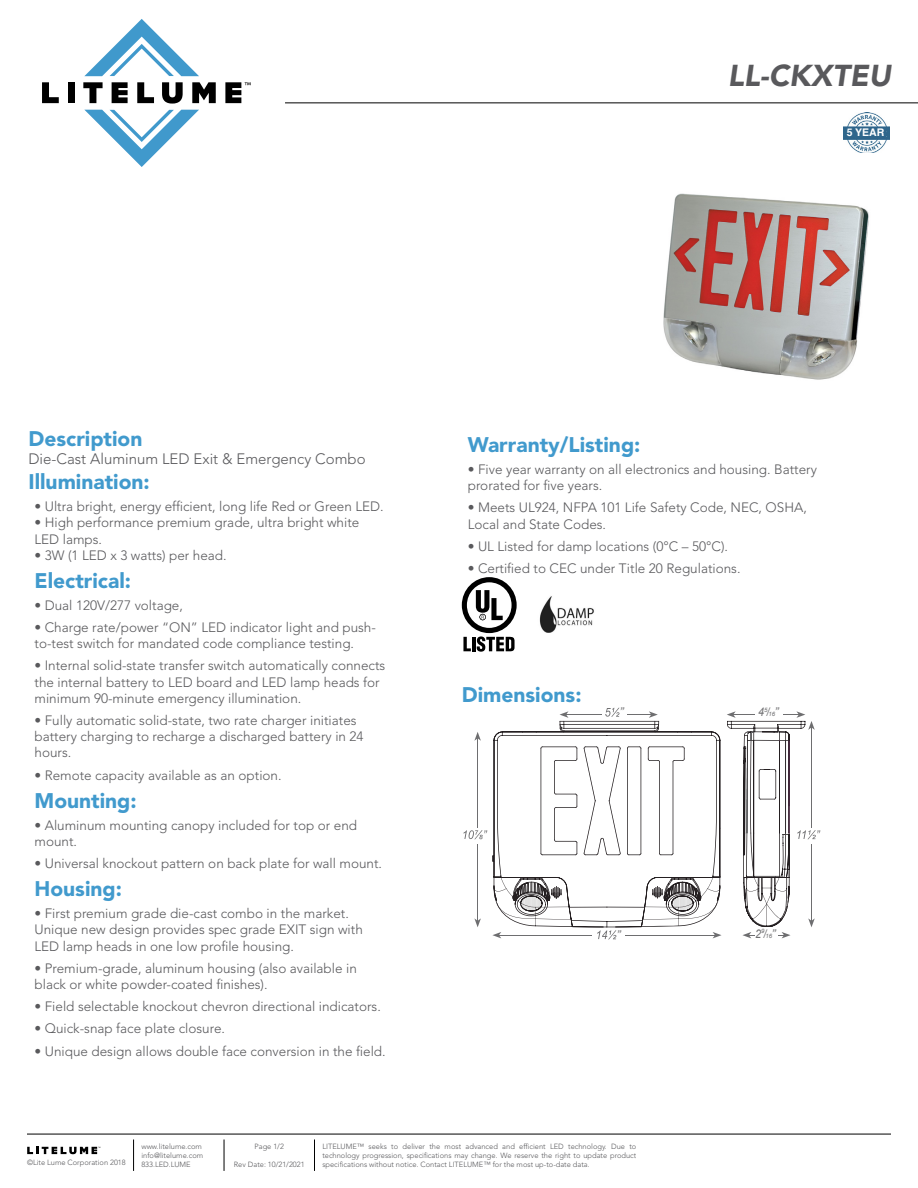
<style>
.page{position:relative;width:918px;height:1188px;background:#fff}
.page>*{position:absolute;margin:0;border:0;box-sizing:border-box;transform-origin:0 0}
.t1{font:italic 900 30px "Avenir LT Std";color:#59595c}
.t2{font:900 21px "Avenir LT Std";color:#419acd}
.t3{font:300 15px "Avenir LT Std";color:#59595c}
.t4{font:300 13.5px/16.2px "Avenir LT Std";color:#59595c}
.t5{font:italic 12px "Arial";color:#6e6e70;scale:.9 1}
.t6{font:italic 12px "Arial";color:#6e6e70}
.t7{font:700 10.5px "Helvetica";color:#fff}
.t8{font:300 7.5px/9px "Avenir LT Std";color:#59595c;text-align:justify}
.s1{font-size:6px}
</style>
<div class="page">
<hr style="left:27px;top:1134px;width:864px;height:1px;background:#000">
<hr style="left:285px;top:103px;width:633px;height:1px;background:#000">
<hr style="left:133px;top:1140px;width:1px;height:31px;background:#000">
<hr style="left:224px;top:1140px;width:1px;height:31px;background:#000">
<hr style="left:314px;top:1140px;width:1px;height:31px;background:#000">
<svg style="left:27px;top:1147px;width:73px;height:7px"></svg>
<svg style="left:42px;top:82px;width:17px;height:21px"></svg>
<div style="left:68px;top:82px;width:7px;height:21px;background:#000"></div>
<svg style="left:83px;top:82px;width:20px;height:21px"></svg>
<svg style="left:112px;top:82px;width:16px;height:21px"></svg>
<svg style="left:137px;top:82px;width:17px;height:21px"></svg>
<svg style="left:162px;top:82px;width:21px;height:22px"></svg>
<svg style="left:192px;top:82px;width:24px;height:21px"></svg>
<svg style="left:84px;top:19px;width:115px;height:57px"></svg>
<svg style="left:85px;top:110px;width:114px;height:57px"></svg>
<svg style="left:225px;top:82px;width:26px;height:21px"></svg>
<svg style="left:462px;top:577px;width:55px;height:75px"></svg>
<img style="left:539px;top:596px;width:55px;height:37px">
<svg style="left:463px;top:708px;width:357px;height:231px"></svg>
<img style="left:663px;top:193px;width:206px;height:187px">
<img style="left:843px;top:112px;width:46px;height:41px">
<div style="left:847px;top:128px;width:39px;height:9px;background:#2f668c"></div>
<h1 class="t1" style="left:728px;top:57px;width:165px">LL-CKXTEU</h1>
<p class="t7" style="left:847px;top:124px;width:39px">5 YEAR</p>
<h2 class="t2" style="left:29px;top:426px;width:115px">Description</h2>
<p class="t3" style="left:29px;top:450px;width:339px">Die-Cast Aluminum LED Exit &amp; Emergency Combo</p>
<h2 class="t2" style="left:29px;top:469px;width:123px">Illumination:</h2>
<p class="t4" style="left:35px;top:498px;width:351px">• Ultra bright, energy efficient, long life Red or Green LED.</p>
<p class="t4" style="left:35px;top:515px;width:326px">• High performance premium grade, ultra bright white<br>LED lamps.</p>
<p class="t4" style="left:35px;top:547px;width:194px">• 3W (1 LED x 3 watts) per head.</p>
<h2 class="t2" style="left:35px;top:568px;width:98px">Electrical:</h2>
<p class="t4" style="left:35px;top:597px;width:150px">• Dual 120V/277 voltage,</p>
<p class="t4" style="left:35px;top:619px;width:343px">• Charge rate/power “ON” LED indicator light and push&shy;to-test switch for mandated code compliance testing.</p>
<p class="t4" style="left:35px;top:658px;width:352px">• Internal solid-state transfer switch automatically connects the internal battery to LED board and LED lamp heads for minimum 90-minute emergency illumination.</p>
<p class="t4" style="left:35px;top:712px;width:331px">• Fully automatic solid-state, two rate charger initiates battery charging to recharge a discharged battery in 24 hours.</p>
<p class="t4" style="left:35px;top:767px;width:249px">• Remote capacity available as an option.</p>
<h2 class="t2" style="left:35px;top:787px;width:104px">Mounting:</h2>
<p class="t4" style="left:35px;top:817px;width:324px">• Aluminum mounting canopy included for top or end mount.</p>
<p class="t4" style="left:35px;top:855px;width:349px">• Universal knockout pattern on back plate for wall mount.</p>
<h2 class="t2" style="left:35px;top:876px;width:89px">Housing:</h2>
<p class="t4" style="left:35px;top:905px;width:330px">• First premium grade die-cast combo in the market.<br>Unique new design provides spec grade EXIT sign with<br>LED lamp heads in one low profile housing.</p>
<p class="t4" style="left:35px;top:960px;width:324px">• Premium-grade, aluminum housing (also available in black or white powder-coated finishes).</p>
<p class="t4" style="left:35px;top:999px;width:348px">• Field selectable knockout chevron directional indicators.</p>
<p class="t4" style="left:35px;top:1021px;width:192px">• Quick-snap face plate closure.</p>
<p class="t4" style="left:35px;top:1043px;width:353px">• Unique design allows double face conversion in the field.</p>
<h2 class="t2" style="left:468px;top:432px;width:174px">Warranty/Listing:</h2>
<p class="t4" style="left:468px;top:461px;width:351px">• Five year warranty on all electronics and housing. Battery prorated for five years.</p>
<p class="t4" style="left:468px;top:500px;width:341px">• Meets UL924, NFPA 101 Life Safety Code, NEC, OSHA,<br>Local and State Codes.</p>
<p class="t4" style="left:468px;top:538px;width:262px">• UL Listed for damp locations (0°C – 50°C).</p>
<p class="t4" style="left:468px;top:560px;width:274px">• Certified to CEC under Title 20 Regulations.</p>
<h2 class="t2" style="left:462px;top:682px;width:121px">Dimensions:</h2>
<p class="t6" style="left:620px;top:705px;width:5px">”</p>
<p class="t6" style="left:617px;top:927px;width:5px">”</p>
<p class="t5" style="left:758px;top:705px;width:24px">4<sup>5</sup>/<span class="s1">16</span>”</p>
<p class="t5" style="left:755px;top:926px;width:24px">2<sup>9</sup>/<span class="s1">16</span>”</p>
<p class="t8" style="left:141px;top:1142px;width:63px;text-align:left">www.litelume.com info@litelume.com<br>833.LED.LUME</p>
<p class="t8" style="left:255px;top:1142px;width:31px">Page 1/2</p>
<p class="t8" style="left:27px;top:1158px;width:100px">©Lite Lume Corporation 2018</p>
<p class="t8" style="left:234px;top:1160px;width:72px">Rev Date: 10/21/2021</p>
<p class="t8" style="left:322px;top:1142px;width:316px">LITELUME™ seeks to deliver the most advanced and efficient LED technology. Due to technology progression, specifications may change. We reserve the right to update product specifications without notice. Contact LITELUME™ for the most up-to-date data.</p>
</div>
